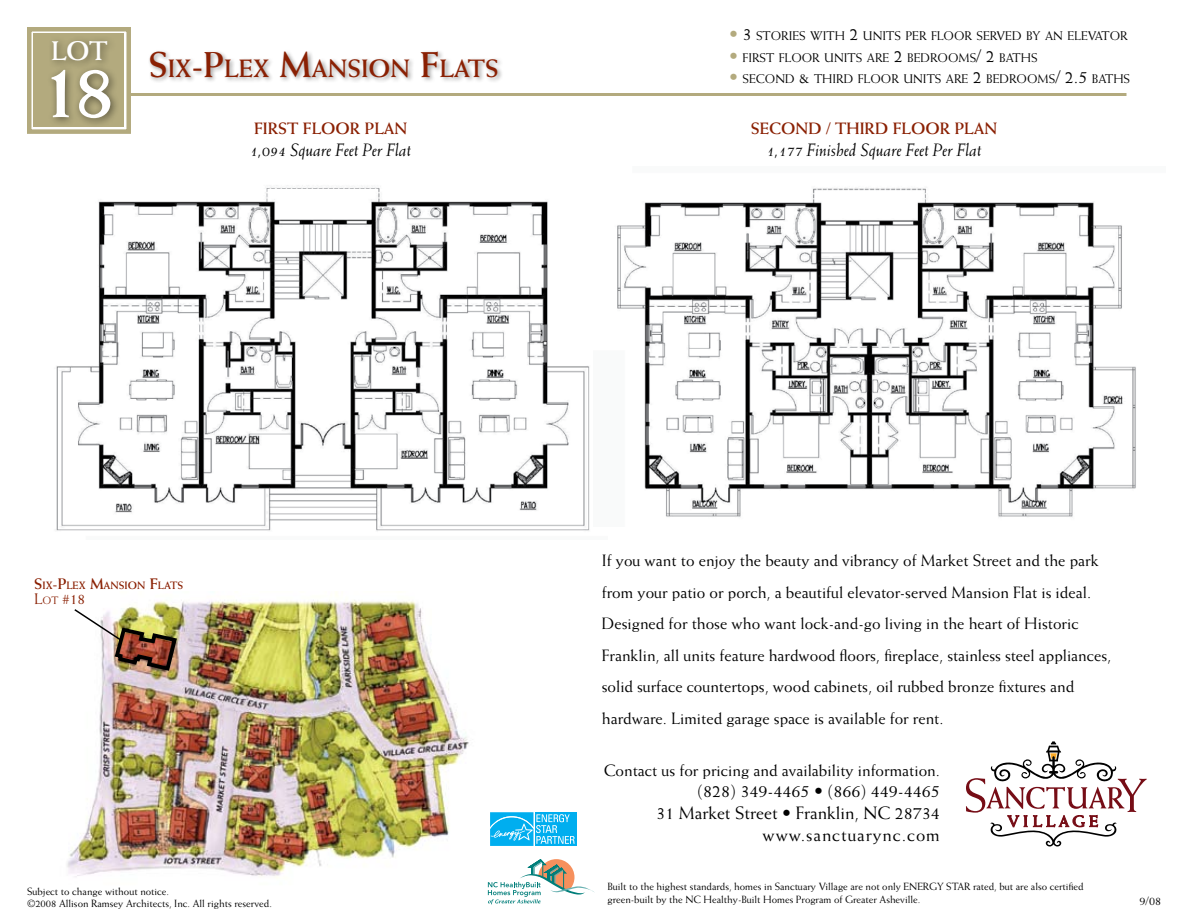
<style>
.page{position:relative;width:1188px;height:918px;background:#fff}
.page>*{position:absolute;margin:0;border:0;box-sizing:border-box;transform-origin:0 0}
.t1{font:700 81px "Weiss";color:#fff}
.t2{font:700 27px "Weiss";color:#fff}
.t3{font:700 25.2px "Weiss";color:#8a2003}
.t4{font:18px/21.6px "Weiss";color:#000;text-align:right}
.t5{font:italic 18px "Weiss";color:#000}
.t6{font:16.5px/31.5px "Weiss";color:#000}
.t7{font:700 16.5px "Weiss";color:#8a2003}
.t8{font:15.3px "Weiss";color:#8a2003}
.t9{font:12.6px "Weiss";color:#000}
.t10{font:12px "Weiss";color:#000}
.t11{font:700 10.65px "Weiss";color:#8a2003}
.t12{font:10.5px/12px "Weiss";letter-spacing:-.005em;color:#000}
.s1{font-size:36px}
.s2{font-size:18px;color:#b3aa7e}
.s3{font-size:18px}
.s4{font-size:15.3px}
.s5{font-size:10.65px}
</style>
<div class="page">
<img style="left:67px;top:592px;width:421px;height:295px">
<div style="left:148px;top:49px;width:414px;height:85px;background:#000;opacity:.4"></div>
<hr style="left:130px;top:93px;width:997px;height:3px;background:#b3aa7e">
<svg style="left:27px;top:27px;width:104px;height:107px"></svg>
<div style="left:36px;top:36px;width:86px;height:89px;border:4px solid #b3aa7e"></div>
<div style="left:45px;top:64px;width:197px;height:134px;background:#000;opacity:.5"></div>
<div style="left:46px;top:35px;width:123px;height:65px;background:#000;opacity:.5"></div>
<img style="left:45px;top:180px;width:545px;height:351px">
<img style="left:617px;top:188px;width:519px;height:329px">
<img style="left:73px;top:608px;width:106px;height:65px">
<svg style="left:966px;top:741px;width:181px;height:106px"></svg>
<svg style="left:490px;top:812px;width:87px;height:34px"></svg>
<svg style="left:488px;top:859px;width:107px;height:45px"></svg>
<h2 class="t2" style="left:51px;top:34px;width:20px">LOT</h2>
<h1 class="t1" style="left:38px;top:41px;width:80px">18</h1>
<h3 class="t3" style="left:148px;top:54px;width:349px"><span class="s1">S</span>IX<span class="s1">-P</span>LEX <span class="s1">M</span>ANSION <span class="s1">F</span>LATS</h3>
<p class="t7" style="left:254px;top:119px;width:155px">FIRST FLOOR PLAN</p>
<p class="t5" style="left:250px;top:139px;width:162px">1,094 Square Feet Per Flat</p>
<p class="t9" style="left:729px;top:28px;width:400px"><span class="s2">•</span> <span class="s3">3</span> STORIES WITH <span class="s3">2</span> UNITS PER FLOOR SERVED BY AN ELEVATOR</p>
<p class="t9" style="left:729px;top:50px;width:310px"><span class="s2">•</span> FIRST FLOOR UNITS ARE <span class="s3">2</span> BEDROOMS<span class="s3">/ 2</span> BATHS</p>
<p class="t9" style="left:729px;top:72px;width:403px"><span class="s2">•</span> SECOND <span class="s3">&amp;</span> THIRD FLOOR UNITS ARE <span class="s3">2</span> BEDROOMS<span class="s3">/ 2.5</span> BATHS</p>
<p class="t7" style="left:751px;top:119px;width:248px">SECOND / THIRD FLOOR PLAN</p>
<p class="t5" style="left:767px;top:139px;width:216px">1,177 Finished Square Feet Per Flat</p>
<p class="t11" style="left:34px;top:579px;width:149px"><span class="s4">S</span>IX<span class="s4">-P</span>LEX <span class="s4">M</span>ANSION <span class="s4">F</span>LATS</p>
<p class="t8" style="left:34px;top:590px;width:52px">L<span class="s5">OT</span> #18</p>
<p class="t12" style="left:27px;top:885px;width:246px">Subject to change without notice.<br>©2008 Allison Ramsey Architects, Inc. All rights reserved.</p>
<p class="t6" style="left:602px;top:545px;width:511px">If you want to enjoy the beauty and vibrancy of Market Street and the park from your patio or porch, a beautiful elevator-served Mansion Flat is ideal.<br>Designed for those who want lock-and-go living in the heart of Historic Franklin, all units feature hardwood floors, fireplace, stainless steel appliances, solid surface countertops, wood cabinets, oil rubbed bronze fixtures and hardware. Limited garage space is available for rent.</p>
<p class="t6" style="left:604px;top:754px;width:338px">Contact us for pricing and availability information.</p>
<p class="t4" style="left:656px;top:780px;width:285px">(828) 349-4465 • (866) 449-4465<br>31 Market Street • Franklin, NC 28734 www.sanctuarync.com</p>
<p class="t12" style="left:608px;top:880px;width:478px;line-height:12.6px">Built to the highest standards, homes in Sanctuary Village are not only ENERGY STAR rated, but are also certified green-built by the NC Healthy-Built Homes Program of Greater Asheville.</p>
<p class="t10" style="left:1140px;top:894px;width:23px">9/08</p>
</div>
